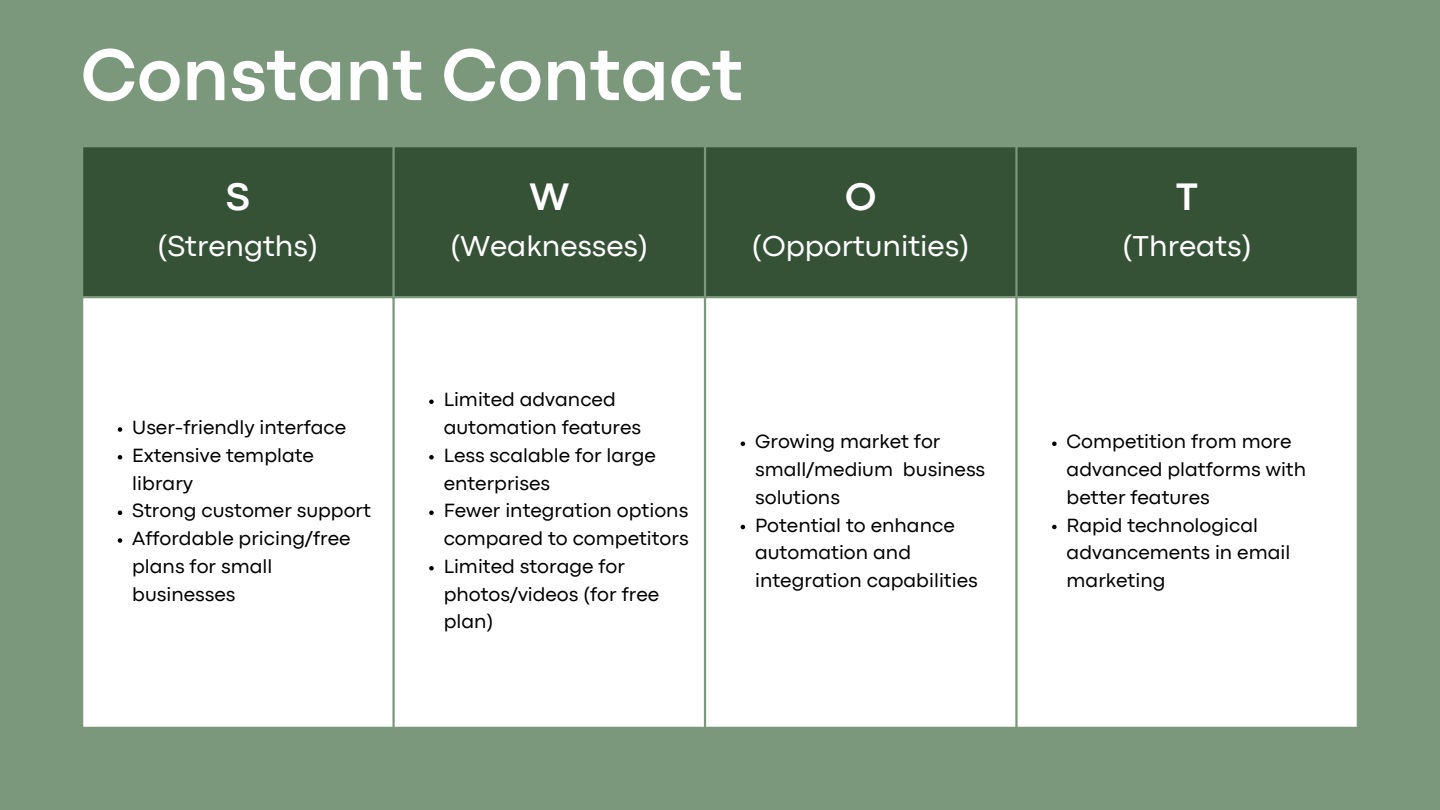
<style>
.page{position:relative;width:1440px;height:810px;background:#7c987c}
.page>*{position:absolute;margin:0;border:0;box-sizing:border-box;transform-origin:0 0}
.t1{font:700 76px "Codec Pro";color:#fff}
.t2{font:700 40px "Codec Pro";color:#fff}
.t3{font:30px "Codec Pro";color:#fff}
.t4{font:20px/27.8px "Codec Pro";color:#000}
</style>
<div class="page">
<div style="left:83px;top:147px;width:1274px;height:149px;background:#365236"></div>
<div style="left:83px;top:298px;width:1274px;height:429px;background:#fff"></div>
<svg style="left:118px;top:427px;width:4px;height:5px"></svg>
<svg style="left:118px;top:455px;width:4px;height:5px"></svg>
<svg style="left:118px;top:511px;width:4px;height:4px"></svg>
<svg style="left:118px;top:538px;width:4px;height:5px"></svg>
<svg style="left:429px;top:400px;width:5px;height:4px"></svg>
<svg style="left:429px;top:455px;width:5px;height:5px"></svg>
<svg style="left:429px;top:511px;width:5px;height:4px"></svg>
<svg style="left:429px;top:566px;width:5px;height:5px"></svg>
<svg style="left:741px;top:442px;width:4px;height:4px"></svg>
<svg style="left:741px;top:525px;width:4px;height:4px"></svg>
<svg style="left:1052px;top:442px;width:5px;height:4px"></svg>
<svg style="left:1052px;top:525px;width:5px;height:4px"></svg>
<hr style="left:392px;top:147px;width:3px;height:580px;background:#7c987c">
<hr style="left:704px;top:147px;width:2px;height:580px;background:#7c987c">
<hr style="left:1015px;top:147px;width:3px;height:580px;background:#7c987c">
<p class="t1" style="left:81px;top:48px;width:663px">Constant Contact</p>
<h1 class="t2" style="left:226px;top:182px;width:26px">S</h1>
<p class="t3" style="left:157px;top:236px;width:162px">(Strengths)</p>
<p class="t2" style="left:529px;top:182px;width:41px">W</p>
<p class="t3" style="left:450px;top:236px;width:199px">(Weaknesses)</p>
<p class="t2" style="left:845px;top:182px;width:33px">O</p>
<p class="t3" style="left:752px;top:236px;width:219px">(Opportunities)</p>
<p class="t4" style="left:132px;top:415px;width:215px">User-friendly interface</p>
<p class="t4" style="left:132px;top:443px;width:183px">Extensive template library</p>
<p class="t4" style="left:132px;top:498px;width:240px">Strong customer support</p>
<p class="t4" style="left:132px;top:526px;width:220px">Affordable pricing/free plans for small businesses</p>
<p class="t4" style="left:444px;top:387px;width:199px">Limited advanced automation features</p>
<p class="t4" style="left:444px;top:443px;width:214px">Less scalable for large enterprises</p>
<p class="t4" style="left:444px;top:498px;width:247px">Fewer integration options compared to competitors</p>
<p class="t4" style="left:444px;top:554px;width:217px">Limited storage for photos/videos (for free plan)</p>
<p class="t4" style="left:755px;top:429px;width:232px">Growing market for small/medium business solutions</p>
<p class="t4" style="left:755px;top:512px;width:224px">Potential to enhance automation and integration capabilities</p>
<p class="t2" style="left:1176px;top:182px;width:24px">T</p>
<p class="t3" style="left:1122px;top:236px;width:131px">(Threats)</p>
<p class="t4" style="left:1067px;top:429px;width:241px">Competition from more advanced platforms with better features</p>
<p class="t4" style="left:1067px;top:512px;width:225px">Rapid technological advancements in email marketing</p>
</div>
